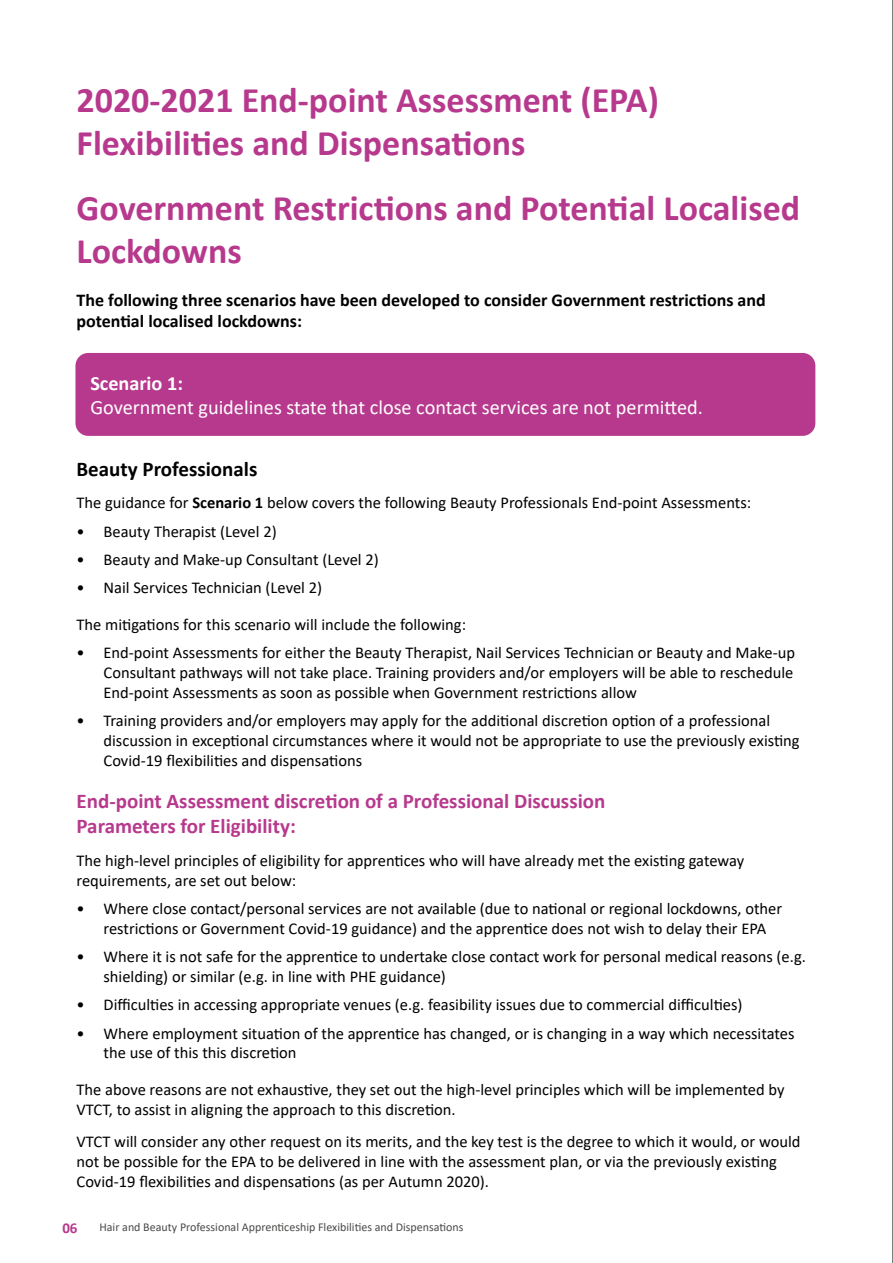
<style>
.page{position:relative;width:893px;height:1263px;background:#fff}
.page>*{position:absolute;margin:0;border:0;box-sizing:border-box;transform-origin:0 0}
.t1{font:700 36px/43.2px "Calibri";color:#b7398d}
.t2{font:700 21px/25.2px "Calibri";color:#b7398d}
.t3{font:700 21px "Calibri";color:#000}
.t4{font:20.25px "Calibri";color:#fff}
.t5{font:700 20.25px "Calibri";color:#fff}
.t6{font:700 18px/21.6px "Calibri";color:#000}
.t7{font:16.5px/19.8px "Calibri";color:#000}
.t8{font:700 15px "Calibri";color:#b7398d}
.t9{font:12px "Calibri";color:#4a4a49}
.s1{font-weight:700}
</style>
<div class="page">
<hr style="left:892px;top:0;width:1px;height:1263px;background:#000">
<div style="left:75px;top:353px;width:740px;height:83px;background:#b7398d;border-radius:13px"></div>
<h1 class="t1" style="left:77px;top:78px;width:584px">2020-2021 End-point Assessment (EPA)<br>Flexibilities and Dispensations</h1>
<h1 class="t1" style="left:77px;top:186px;width:725px">Government Restrictions and Potential Localised<br>Lockdowns</h1>
<p class="t6" style="left:77px;top:289px;width:691px">The following three scenarios have been developed to consider Government restrictions and potential localised lockdowns:</p>
<p class="t5" style="left:90px;top:369px;width:94px">Scenario 1:</p>
<p class="t4" style="left:90px;top:393px;width:614px">Government guidelines state that close contact services are not permitted.</p>
<p class="t3" style="left:77px;top:454px;width:182px">Beauty Professionals</p>
<p class="t7" style="left:77px;top:493px;width:676px">The guidance for <span class="s1">Scenario 1</span> below covers the following Beauty Professionals End-point Assessments:</p>
<p class="t7" style="left:77px;top:521px;width:202px">• Beauty Therapist (Level 2)</p>
<p class="t7" style="left:77px;top:549px;width:304px">• Beauty and Make-up Consultant (Level 2)</p>
<p class="t7" style="left:77px;top:577px;width:247px">• Nail Services Technician (Level 2)</p>
<p class="t7" style="left:77px;top:614px;width:391px">The mitigations for this scenario will include the following:</p>
<p class="t7" style="left:104px;top:643px;width:693px;text-align:justify;text-indent:-27px">• End-point Assessments for either the Beauty Therapist, Nail Services Technician or Beauty and Make-up Consultant pathways will not take place. Training providers and/or employers will be able to reschedule End-point Assessments as soon as possible when Government restrictions allow</p>
<p class="t7" style="left:104px;top:710px;width:698px;text-indent:-27px">• Training providers and/or employers may apply for the additional discretion option of a professional discussion in exceptional circumstances where it would not be appropriate to use the previously existing<br>Covid-19 flexibilities and dispensations</p>
<p class="t2" style="left:77px;top:788px;width:530px">End-point Assessment discretion of a Professional Discussion<br>Parameters for Eligibility:</p>
<p class="t7" style="left:77px;top:850px;width:669px">The high-level principles of eligibility for apprentices who will have already met the existing gateway requirements, are set out below:</p>
<p class="t7" style="left:104px;top:898px;width:680px;text-indent:-27px">• Where close contact/personal services are not available (due to national or regional lockdowns, other restrictions or Government Covid-19 guidance) and the apprentice does not wish to delay their EPA</p>
<p class="t7" style="left:104px;top:946px;width:704px;text-indent:-27px">• Where it is not safe for the apprentice to undertake close contact work for personal medical reasons (e.g. shielding) or similar (e.g. in line with PHE guidance)</p>
<p class="t7" style="left:77px;top:994px;width:667px">• Difficulties in accessing appropriate venues (e.g. feasibility issues due to commercial difficulties)</p>
<p class="t7" style="left:104px;top:1023px;width:692px;text-indent:-27px">• Where employment situation of the apprentice has changed, or is changing in a way which necessitates the use of this this discretion</p>
<p class="t7" style="left:77px;top:1079px;width:710px">The above reasons are not exhaustive, they set out the high-level principles which will be implemented by<br>VTCT, to assist in aligning the approach to this discretion.</p>
<p class="t7" style="left:77px;top:1132px;width:725px">VTCT will consider any other request on its merits, and the key test is the degree to which it would, or would not be possible for the EPA to be delivered in line with the assessment plan, or via the previously existing<br>Covid-19 flexibilities and dispensations (as per Autumn 2020).</p>
<p class="t8" style="left:62px;top:1217px;width:17px">06</p>
<p class="t9" style="left:99px;top:1219px;width:366px">Hair and Beauty Professional Apprenticeship Flexibilities and Dispensations</p>
</div>
